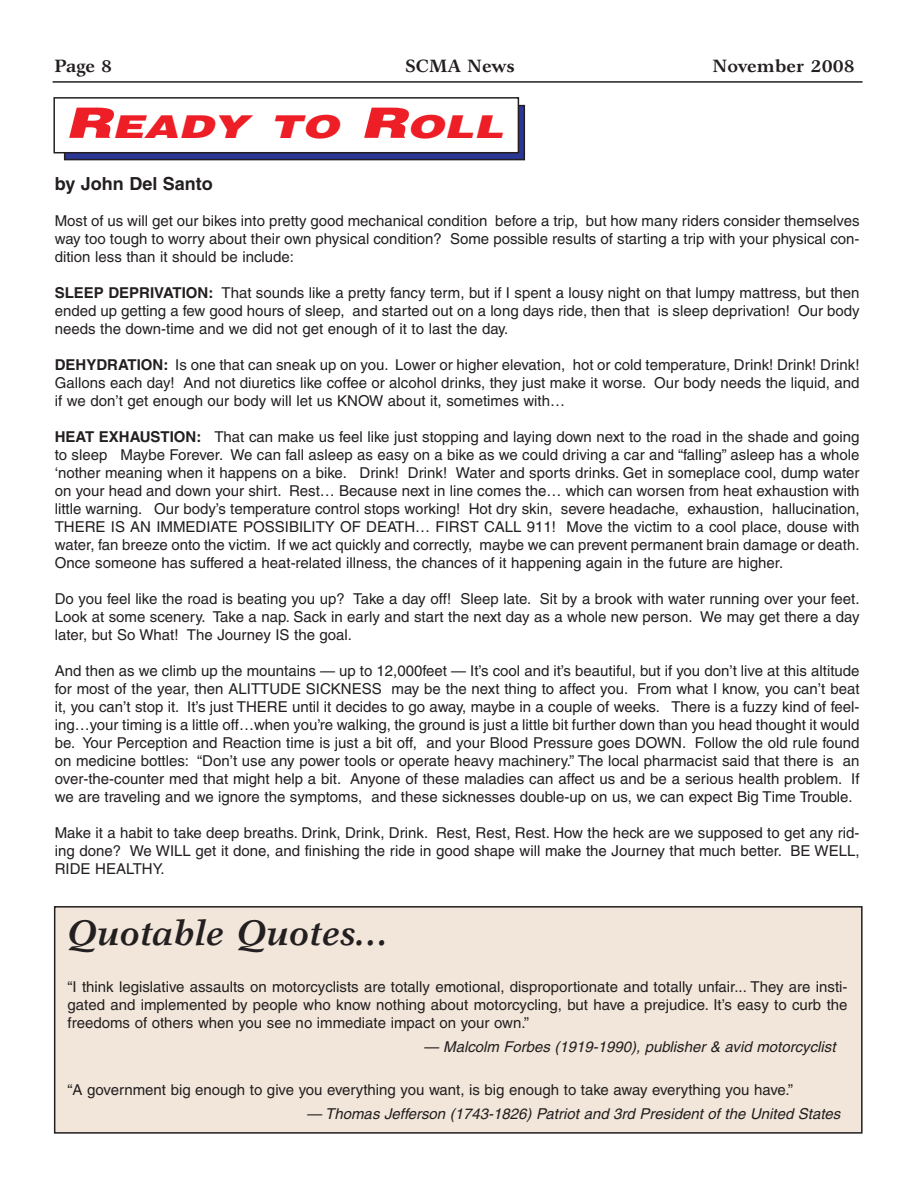
<style>
.page{position:relative;width:918px;height:1188px;background:#fff}
.page>*{position:absolute;margin:0;border:0;box-sizing:border-box;transform-origin:0 0}
.t1{font:italic 700 36px "Garth Graphic";color:#231f20}
.t2{font:italic 900 31.5px "Helvetica";color:#ed1e25;scale:1.41 1}
.t3{font:700 18px "Garth Graphic";color:#231f20}
.t4{font:700 18px "Helvetica";color:#231f20}
.t5{font:15px/18px "Helvetica";color:#231f20;text-align:justify}
.t6{font:italic 15px "Helvetica";color:#231f20}
.s1{font-size:42px}
.s2{font-weight:700}
</style>
<div class="page">
<hr style="left:53px;top:81px;width:810px;height:2px;background:#231f20">
<div style="left:65px;top:106px;width:459px;height:54px;background:linear-gradient(to bottom,#2a358b,#2a368f)"></div>
<div style="left:64px;top:105px;width:461px;height:55px;border:1px solid #231f20"></div>
<div style="left:54px;top:98px;width:464px;height:55px;background:#fff"></div>
<div style="left:53px;top:97px;width:466px;height:56px;border:1px solid #231f20"></div>
<div style="left:55px;top:907px;width:807px;height:226px;background:#f1e6d9"></div>
<div style="left:54px;top:906px;width:809px;height:228px;border:2px solid #231f20"></div>
<p class="t3" style="left:54px;top:59px;width:60px">Page 8</p>
<p class="t3" style="left:405px;top:59px;width:111px">SCMA News</p>
<p class="t3" style="left:713px;top:59px;width:144px">November 2008</p>
<h2 class="t2" style="left:66px;top:115px;width:317px"><span class="s1">R</span>EADY TO <span class="s1">R</span>OLL</h2>
<p class="t4" style="left:55px;top:177px;width:160px">by John Del Santo</p>
<p class="t5" style="left:55px;top:213px;width:806px">Most of us will get our bikes into pretty good mechanical condition before a trip, but how many riders consider themselves way too tough to worry about their own physical condition? Some possible results of starting a trip with your physical con&shy;dition less than it should be include:</p>
<p class="t5" style="left:55px;top:285px;width:806px"><span class="s2">SLEEP DEPRIVATION:</span> That sounds like a pretty fancy term, but if I spent a lousy night on that lumpy mattress, but then ended up getting a few good hours of sleep, and started out on a long days ride, then that is sleep deprivation! Our body needs the down-time and we did not get enough of it to last the day.</p>
<p class="t5" style="left:55px;top:357px;width:806px"><span class="s2">DEHYDRATION:</span> Is one that can sneak up on you. Lower or higher elevation, hot or cold temperature, Drink! Drink! Drink!<br>Gallons each day! And not diuretics like coffee or alcohol drinks, they just make it worse. Our body needs the liquid, and if we don’t get enough our body will let us KNOW about it, sometimes with…</p>
<p class="t5" style="left:55px;top:429px;width:806px"><span class="s2">HEAT EXHAUSTION:</span> That can make us feel like just stopping and laying down next to the road in the shade and going to sleep Maybe Forever. We can fall asleep as easy on a bike as we could driving a car and “falling” asleep has a whole ‘nother meaning when it happens on a bike. Drink! Drink! Water and sports drinks. Get in someplace cool, dump water on your head and down your shirt. Rest… Because next in line comes the… which can worsen from heat exhaustion with little warning. Our body’s temperature control stops working! Hot dry skin, severe headache, exhaustion, hallucination, THERE IS AN IMMEDIATE POSSIBILITY OF DEATH… FIRST CALL 911! Move the victim to a cool place, douse with water, fan breeze onto the victim. If we act quickly and correctly, maybe we can prevent permanent brain damage or death.<br>Once someone has suffered a heat-related illness, the chances of it happening again in the future are higher.</p>
<p class="t5" style="left:55px;top:591px;width:806px">Do you feel like the road is beating you up? Take a day off! Sleep late. Sit by a brook with water running over your feet.<br>Look at some scenery. Take a nap. Sack in early and start the next day as a whole new person. We may get there a day later, but So What! The Journey IS the goal.</p>
<p class="t5" style="left:55px;top:663px;width:806px">And then as we climb up the mountains — up to 12,000feet — It’s cool and it’s beautiful, but if you don’t live at this altitude for most of the year, then ALITTUDE SICKNESS may be the next thing to affect you. From what I know, you can’t beat it, you can’t stop it. It’s just THERE until it decides to go away, maybe in a couple of weeks. There is a fuzzy kind of feel&shy;ing…your timing is a little off…when you’re walking, the ground is just a little bit further down than you head thought it would be. Your Perception and Reaction time is just a bit off, and your Blood Pressure goes DOWN. Follow the old rule found on medicine bottles: “Don’t use any power tools or operate heavy machinery.” The local pharmacist said that there is an over-the-counter med that might help a bit. Anyone of these maladies can affect us and be a serious health problem. If we are traveling and we ignore the symptoms, and these sicknesses double-up on us, we can expect Big Time Trouble.</p>
<p class="t5" style="left:55px;top:825px;width:806px">Make it a habit to take deep breaths. Drink, Drink, Drink. Rest, Rest, Rest. How the heck are we supposed to get any rid&shy;ing done? We WILL get it done, and finishing the ride in good shape will make the Journey that much better. BE WELL, RIDE HEALTHY.</p>
<h1 class="t1" style="left:68px;top:920px;width:323px">Quotable Quotes...</h1>
<p class="t5" style="left:68px;top:979px;width:781px">“I think legislative assaults on motorcyclists are totally emotional, disproportionate and totally unfair... They are insti&shy;gated and implemented by people who know nothing about motorcycling, but have a prejudice. It’s easy to curb the freedoms of others when you see no immediate impact on your own.”</p>
<p class="t6" style="left:424px;top:1041px;width:416px">— Malcolm Forbes (1919-1990), publisher &amp; avid motorcyclist</p>
<p class="t5" style="left:68px;top:1083px;width:727px">“A government big enough to give you everything you want, is big enough to take away everything you have.”</p>
<p class="t6" style="left:306px;top:1109px;width:538px">— Thomas Jefferson (1743-1826) Patriot and 3rd President of the United States</p>
</div>
